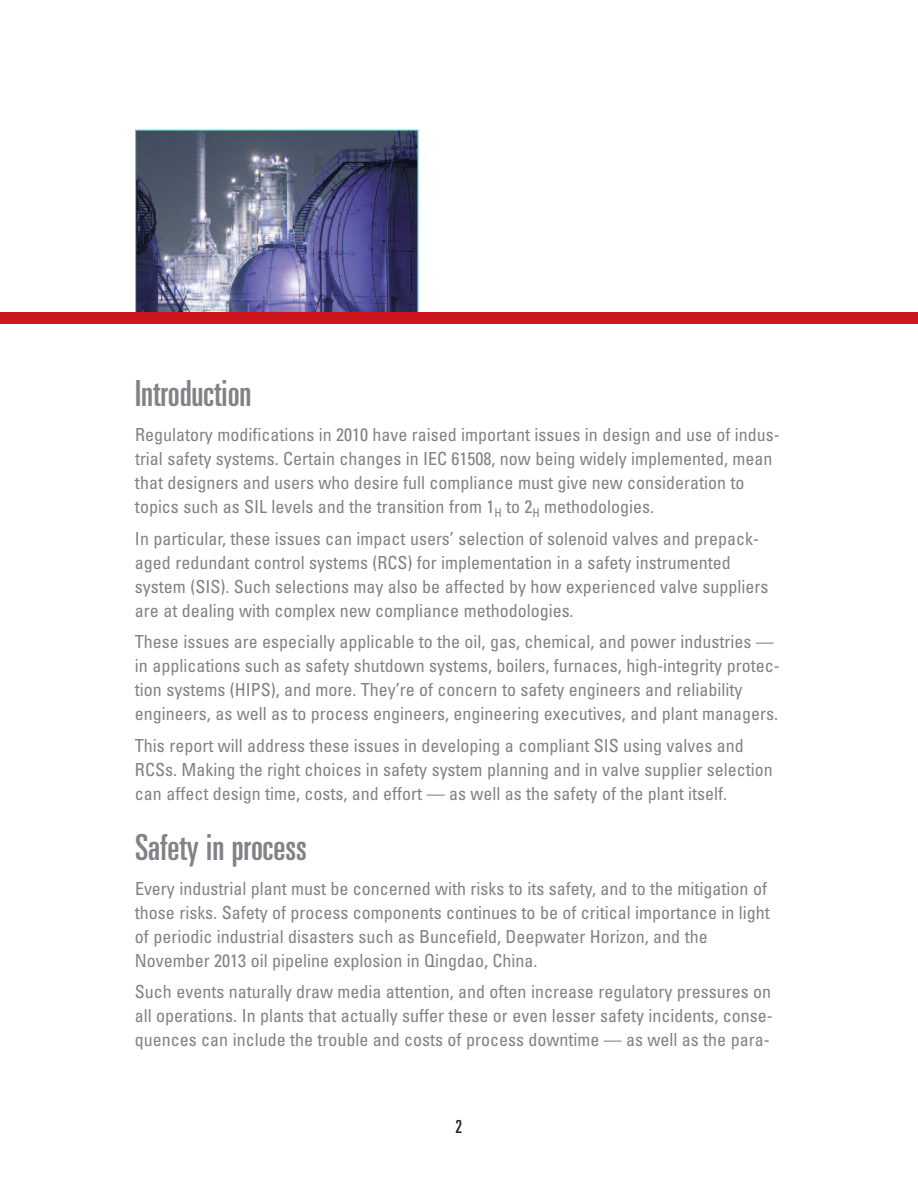
<style>
.page{position:relative;width:918px;height:1188px;background:#fff}
.page>*{position:absolute;margin:0;border:0;box-sizing:border-box;transform-origin:0 0}
.t1{font:ultra-condensed 36px "Univers";color:#808285}
.t2{font:condensed 18px/24px "Univers";color:#808285}
.t3{font:ultra-condensed 18px "Univers";color:#231f20}
</style>
<div class="page">
<img style="left:137px;top:132px;width:279px;height:181px">
<div style="left:135px;top:130px;width:283px;height:189px;border:1px solid #67c9cf"></div>
<div style="left:0;top:313px;width:918px;height:11px;background:#cd151d"></div>
<h1 class="t1" style="left:135px;top:380px;width:118px">Introduction</h1>
<p class="t2" style="left:135px;top:424px;width:646px">Regulatory modifications in 2010 have raised important issues in design and use of indus&shy;trial safety systems. Certain changes in IEC 61508, now being widely implemented, mean that designers and users who desire full compliance must give new consideration to topics such as SIL levels and the transition from 1<sub>H</sub> to 2<sub>H</sub> methodologies.</p>
<p class="t2" style="left:135px;top:528px;width:635px">In particular, these issues can impact users’ selection of solenoid valves and prepack&shy;aged redundant control systems (RCS) for implementation in a safety instrumented system (SIS). Such selections may also be affected by how experienced valve suppliers are at dealing with complex new compliance methodologies.</p>
<p class="t2" style="left:135px;top:631px;width:646px">These issues are especially applicable to the oil, gas, chemical, and power industries — in applications such as safety shutdown systems, boilers, furnaces, high-integrity protec&shy;tion systems (HIPS), and more. They’re of concern to safety engineers and reliability engineers, as well as to process engineers, engineering executives, and plant managers.</p>
<p class="t2" style="left:135px;top:735px;width:639px">This report will address these issues in developing a compliant SIS using valves and<br>RCSs. Making the right choices in safety system planning and in valve supplier selection can affect design time, costs, and effort — as well as the safety of the plant itself.</p>
<h1 class="t1" style="left:135px;top:834px;width:173px">Safety in process</h1>
<p class="t2" style="left:135px;top:878px;width:636px">Every industrial plant must be concerned with risks to its safety, and to the mitigation of those risks. Safety of process components continues to be of critical importance in light of periodic industrial disasters such as Buncefield, Deepwater Horizon, and the November 2013 oil pipeline explosion in Qingdao, China.</p>
<p class="t2" style="left:135px;top:981px;width:639px;text-align:justify">Such events naturally draw media attention, and often increase regulatory pressures on all operations. In plants that actually suffer these or even lesser safety incidents, conse&shy;quences can include the trouble and costs of process downtime — as well as the para-</p>
<p class="t3" style="left:456px;top:1120px;width:8px">2</p>
</div>
